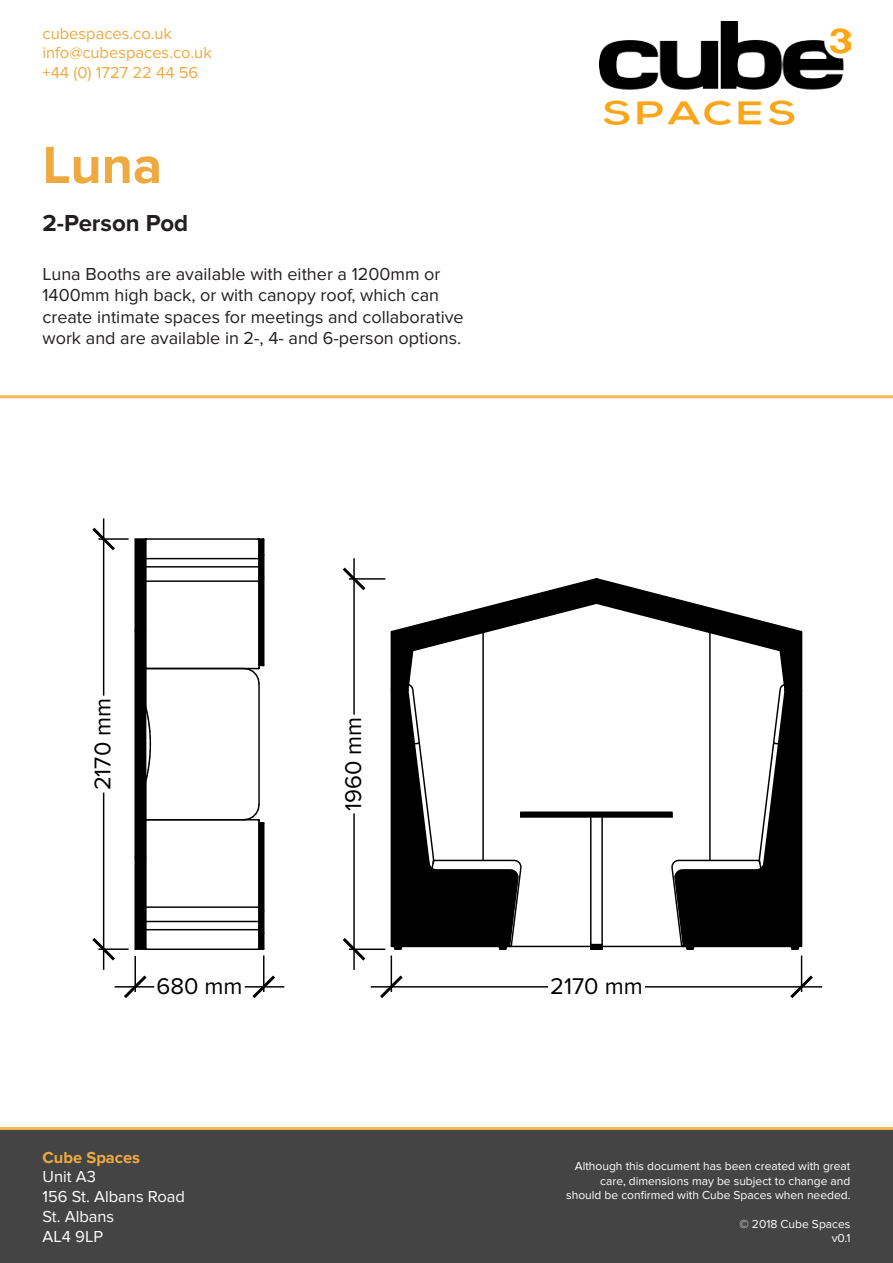
<style>
.page{position:relative;width:893px;height:1263px;background:#fff}
.page>*{position:absolute;margin:0;border:0;box-sizing:border-box;transform-origin:0 0}
.t1{font:700 54px "Proxima Nova";color:#eeaa41}
.t2{font:700 24px "Proxima Nova";color:#231f20}
.t3{font:23.55px "Proxima Nova";color:#000}
.t4{font:18px/21.6px "Proxima Nova";color:#231f20}
.t5{font:16.5px/19.8px "Proxima Nova";color:#eeaa41}
.t6{font:16.5px/19.8px "Proxima Nova";color:#fff}
.t7{font:700 16.5px "Proxima Nova";color:#eeaa41}
.t8{font:12px/14.4px "Proxima Nova";color:#fff;text-align:right}
</style>
<div class="page">
<hr style="left:0;top:395px;width:893px;height:3px;background:#fab759">
<img style="left:600px;top:21px;width:250px;height:104px">
<div style="left:0;top:1128px;width:893px;height:135px;background:#444"></div>
<hr style="left:0;top:1127px;width:893px;height:3px;background:#fab759">
<div style="left:135px;top:857px;width:11px;height:92px;background:#000"></div>
<div style="left:135px;top:539px;width:11px;height:92px;background:#000"></div>
<hr style="left:134px;top:857px;width:2px;height:92px;background:#000">
<hr style="left:134px;top:539px;width:2px;height:92px;background:#000">
<hr style="left:146px;top:929px;width:113px;height:1px;background:#000">
<hr style="left:146px;top:921px;width:113px;height:1px;background:#000">
<hr style="left:146px;top:906px;width:113px;height:2px;background:#000">
<hr style="left:147px;top:948px;width:111px;height:2px;background:#000">
<hr style="left:146px;top:558px;width:113px;height:1px;background:#000">
<hr style="left:146px;top:566px;width:113px;height:1px;background:#000">
<hr style="left:146px;top:580px;width:113px;height:2px;background:#000">
<svg style="left:135px;top:538px;width:12px;height:43px"></svg>
<hr style="left:147px;top:538px;width:111px;height:2px;background:#000">
<hr style="left:146px;top:819px;width:98px;height:1px;background:#000">
<hr style="left:258px;top:684px;width:2px;height:120px;background:#000">
<hr style="left:146px;top:668px;width:98px;height:1px;background:#000">
<svg style="left:242px;top:538px;width:23px;height:147px"></svg>
<svg style="left:134px;top:629px;width:17px;height:230px"></svg>
<svg style="left:242px;top:803px;width:23px;height:147px"></svg>
<hr style="left:104px;top:538px;width:25px;height:2px;background:#000">
<hr style="left:103px;top:539px;width:1px;height:410px;background:#000">
<svg style="left:92px;top:518px;width:26px;height:35px"></svg>
<hr style="left:353px;top:558px;width:2px;height:21px;background:#000">
<svg style="left:342px;top:564px;width:480px;height:434px"></svg>
<hr style="left:263px;top:955px;width:1px;height:32px;background:#000">
<hr style="left:135px;top:986px;width:129px;height:1px;background:#000">
<svg style="left:92px;top:907px;width:58px;height:91px"></svg>
<svg style="left:249px;top:972px;width:35px;height:26px"></svg>
<p class="t5" style="left:43px;top:23px;width:171px">cubespaces.co.uk info@cubespaces.co.uk +44 (0) 1727 22 44 56</p>
<p class="t1" style="left:43px;top:134px;width:121px">Luna</p>
<p class="t2" style="left:43px;top:209px;width:147px">2-Person Pod</p>
<p class="t4" style="left:43px;top:263px;width:423px">Luna Booths are available with either a 1200mm or 1400mm high back, or with canopy roof, which can create intimate spaces for meetings and collaborative work and are available in 2-, 4- and 6-person options.</p>
<p class="t3" style="left:89px;top:790px;width:94px;rotate:-90deg">2170 mm</p>
<p class="t3" style="left:340px;top:811px;width:96px;rotate:-90deg">1960 mm</p>
<p class="t3" style="left:156px;top:972px;width:88px">680 mm</p>
<p class="t3" style="left:550px;top:972px;width:94px">2170 mm</p>
<p class="t7" style="left:43px;top:1147px;width:99px">Cube Spaces</p>
<p class="t6" style="left:43px;top:1167px;width:144px">Unit A3<br>156 St. Albans Road<br>St. Albans<br>AL4 9LP</p>
<p class="t8" style="left:566px;top:1159px;width:286px">Although this document has been created with great care, dimensions may be subject to change and should be confirmed with Cube Spaces when needed.</p>
<p class="t8" style="left:739px;top:1217px;width:112px">© 2018 Cube Spaces v0.1</p>
</div>
